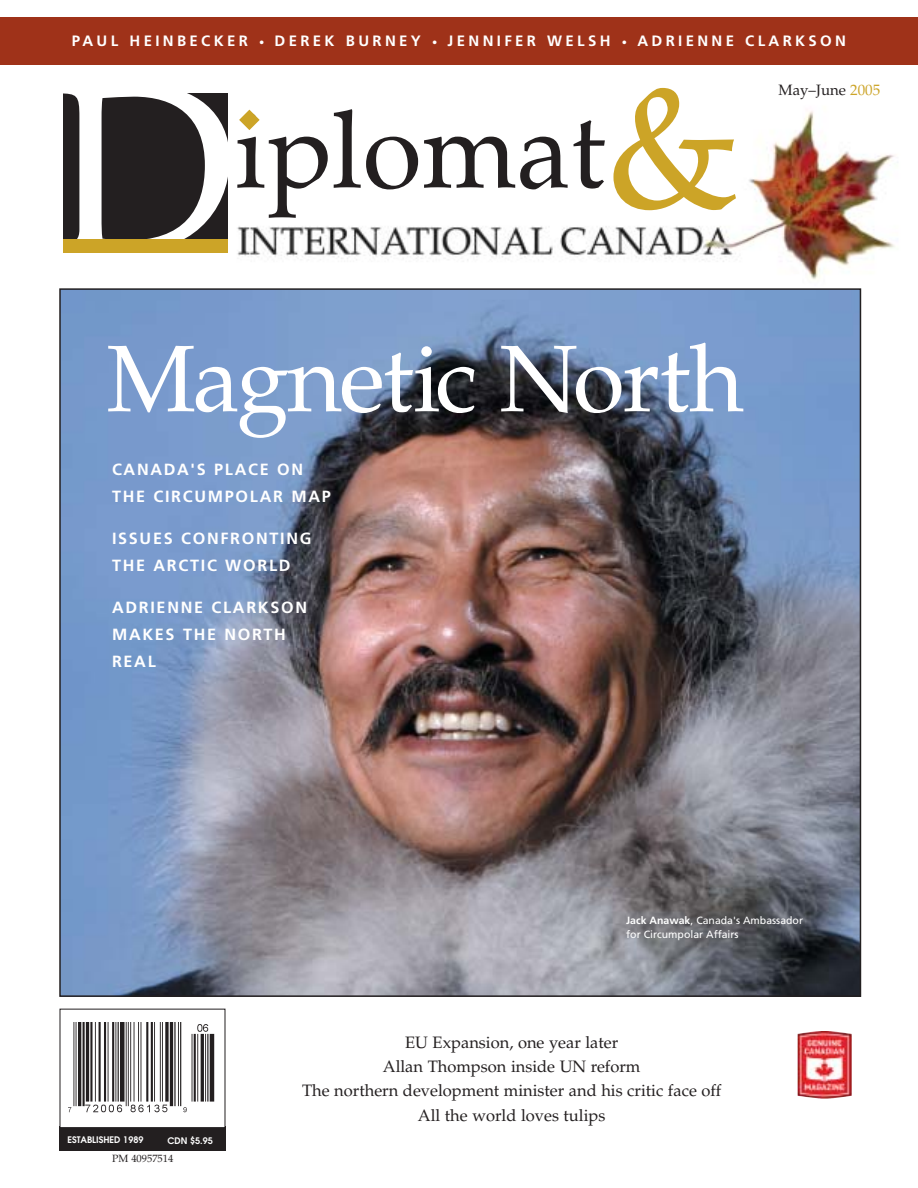
<style>
.page{position:relative;width:918px;height:1188px;background:#fff}
.page>*{position:absolute;margin:0;border:0;box-sizing:border-box;transform-origin:0 0}
.t1{font:94.5px "Palatino";letter-spacing:-.02em;color:#fff}
.t2{font:16.5px/24.5px "Palatino";color:#231f20;text-align:center}
.t3{font:700 16.2px/27px "Frutiger";letter-spacing:.105em;color:#fff}
.t4{font:700 15px "Frutiger";letter-spacing:.22em;color:#fff}
.t5{font:15px "Palatino";color:#231f20}
.t6{font:10.5px/14.2px "Frutiger";color:#fff}
.t7{font:10.5px "Palatino";color:#231f20}
.t8{font:600 9px "Avant Garde";color:#fff}
.s1{font-size:10.5px}
.s2{color:#cca427}
.s3{font-weight:700}
</style>
<div class="page">
<img style="left:62px;top:291px;width:796px;height:703px">
<img style="left:237px;top:87px;width:661px;height:193px">
<svg style="left:63px;top:93px;width:165px;height:160px"></svg>
<svg style="left:334px;top:109px;width:84px;height:81px"></svg>
<svg style="left:424px;top:137px;width:144px;height:52px"></svg>
<svg style="left:574px;top:120px;width:31px;height:69px"></svg>
<svg style="left:613px;top:88px;width:123px;height:122px"></svg>
<div style="left:63px;top:239px;width:165px;height:13px;background:#cca427"></div>
<svg style="left:237px;top:277px;width:31px;height:3px"></svg>
<svg style="left:274px;top:277px;width:80px;height:3px"></svg>
<svg style="left:360px;top:277px;width:72px;height:3px"></svg>
<svg style="left:598px;top:277px;width:93px;height:3px"></svg>
<svg style="left:698px;top:277px;width:31px;height:3px"></svg>
<svg style="left:237px;top:110px;width:91px;height:108px"></svg>
<div style="left:60px;top:1126px;width:166px;height:24px;background:#231f20"></div>
<img style="left:68px;top:1023px;width:147px;height:90px">
<div style="left:0;top:17px;width:918px;height:48px;background:#9f3219"></div>
<img style="left:798px;top:1031px;width:54px;height:68px">
<p class="t4" style="left:72px;top:35px;width:776px">PAUL HEINBECKER <span class="s1">•</span> DEREK BURNEY <span class="s1">•</span> JENNIFER WELSH <span class="s1">•</span> ADRIENNE CLARKSON</p>
<p class="t5" style="left:779px;top:84px;width:103px">May–June <span class="s2">2005</span></p>
<h1 class="t1" style="left:107px;top:342px;width:639px">Magnetic North</h1>
<p class="t3" style="left:112px;top:457px;width:220px">CANADA'S PLACE ON<br>THE CIRCUMPOLAR MAP</p>
<p class="t3" style="left:112px;top:526px;width:201px">ISSUES CONFRONTING<br>THE ARCTIC WORLD</p>
<p class="t3" style="left:112px;top:595px;width:197px">ADRIENNE CLARKSON<br>MAKES THE NORTH<br>REAL</p>
<p class="t6" style="left:626px;top:914px;width:178px"><span class="s3">Jack Anawak</span>, Canada's Ambassador for Circumpolar Affairs</p>
<p class="t8" style="left:68px;top:1137px;width:77px">ESTABLISHED 1989</p>
<p class="t8" style="left:167px;top:1137px;width:47px">CDN $5.95</p>
<p class="t7" style="left:112px;top:1154px;width:63px">PM 40957514</p>
<p class="t2" style="left:302px;top:1032px;width:421px">EU Expansion, one year later<br>Allan Thompson inside UN reform<br>The northern development minister and his critic face off All the world loves tulips</p>
</div>
